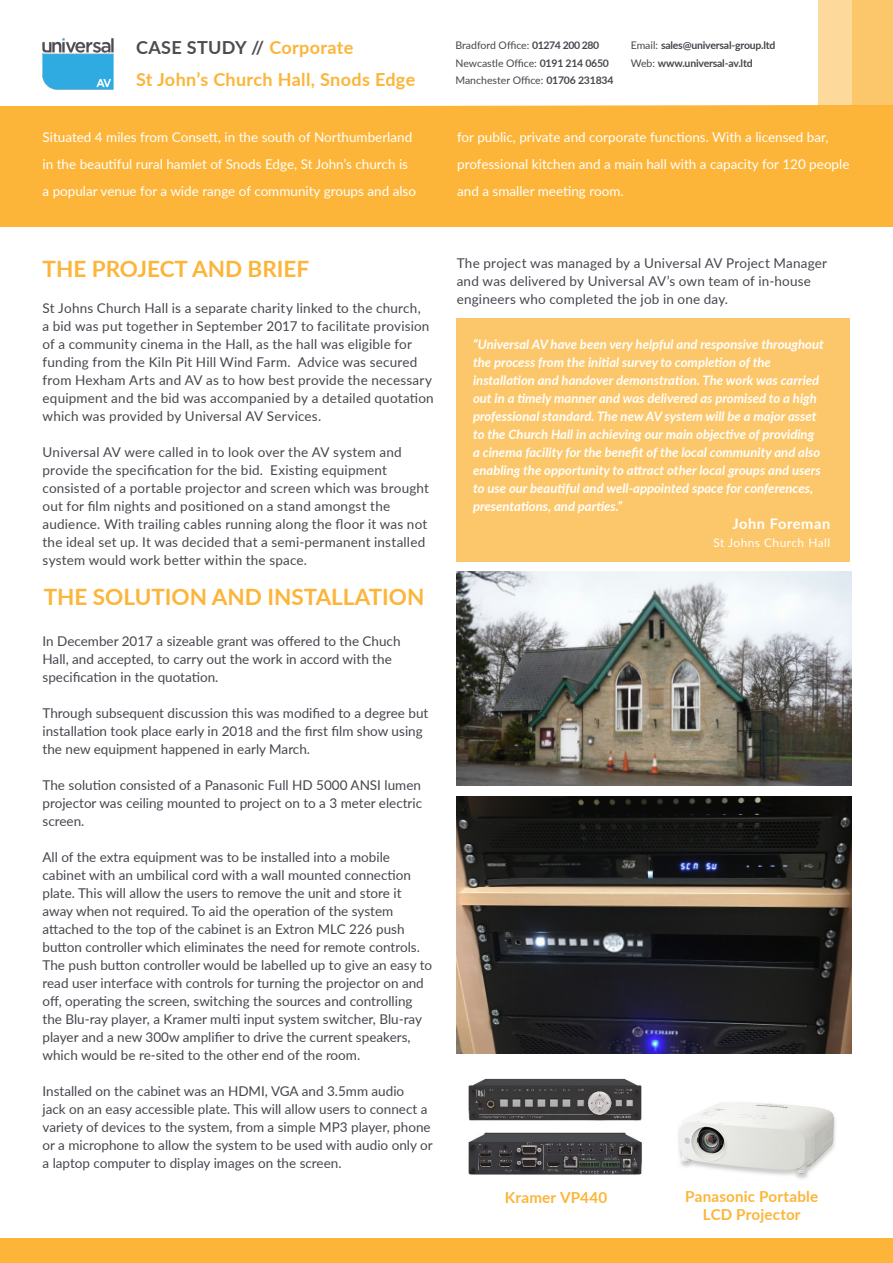
<style>
.page{position:relative;width:893px;height:1263px;background:#fff}
.page>*{position:absolute;margin:0;border:0;box-sizing:border-box;transform-origin:0 0}
.t1{font:700 22.5px "Lato";color:#fcb539}
.t2{font:700 18px "Lato";letter-spacing:.02em;color:#fcb539}
.t3{font:700 18px "Lato";letter-spacing:.02em;color:#4f4b52}
.t4{font:700 15.15px "Lato";letter-spacing:.015em;color:#fcb539}
.t5{font:700 14.55px "Lato";letter-spacing:.04em;color:#fff}
.t6{font:13.5px/18px "Lato";color:#47464e}
.t7{font:13.5px/27px "Lato";color:#fff}
.t8{font:italic 700 13.05px/18px "Lato";color:#fff}
.t9{font:12px "Lato";letter-spacing:.04em;color:#fff}
.t10{font:10.5px/17.9px "Lato";color:#47464e}
.t11{font:700 10.5px/17.5px "Lato";letter-spacing:-.02em;color:#47464e}
.s1{color:#fcb539}
.s2{font-weight:700}
.s3{font-weight:400}
</style>
<div class="page">
<svg style="left:398px;top:105px;width:420px;height:1px"></svg>
<svg style="left:818px;top:0;width:75px;height:106px;background:#fccf7f"></svg>
<img style="left:42px;top:38px;width:72px;height:52px">
<div style="left:0;top:1238px;width:893px;height:25px;background:#fcb539"></div>
<img style="left:678px;top:1102px;width:158px;height:77px">
<img style="left:468px;top:1078px;width:174px;height:97px">
<div style="left:0;top:106px;width:893px;height:121px;background:#fcb539"></div>
<div style="left:457px;top:318px;width:393px;height:243px;background:#fcc76a"></div>
<img style="left:457px;top:572px;width:394px;height:214px">
<img style="left:457px;top:796px;width:394px;height:257px">
<h2 class="t3" style="left:136px;top:35px;width:219px">CASE STUDY // <span class="s1">Corporate</span></h2>
<p class="t10" style="left:455px;top:35px;width:160px">Bradford Office: <span class="s2">01274 200 280<br></span>Newcastle Office: <span class="s2">0191 214 0650<br></span>Manchester Office: <span class="s2">01706 231834</span></p>
<p class="t11" style="left:631px;top:36px;width:146px"><span class="s3">Email:</span> sales@universal-group.ltd<br><span class="s3">Web:</span> www.universal-av.ltd</p>
<p class="t2" style="left:136px;top:66px;width:281px">St John’s Church Hall, Snods Edge</p>
<p class="t7" style="left:43px;top:123px;width:375px">Situated 4 miles from Consett, in the south of Northumberland in the beautiful rural hamlet of Snods Edge, St John’s church is a popular venue for a wide range of community groups and also</p>
<p class="t7" style="left:457px;top:123px;width:394px">for public, private and corporate functions. With a licensed bar, professional kitchen and a main hall with a capacity for 120 people and a smaller meeting room.</p>
<p class="t1" style="left:43px;top:252px;width:268px">THE PROJECT AND BRIEF</p>
<p class="t6" style="left:43px;top:298px;width:393px">St Johns Church Hall is a separate charity linked to the church,<br>a bid was put together in September 2017 to facilitate provision of a community cinema in the Hall, as the hall was eligible for funding from the Kiln Pit Hill Wind Farm. Advice was secured from Hexham Arts and AV as to how best provide the necessary equipment and the bid was accompanied by a detailed quotation which was provided by Universal AV Services.</p>
<p class="t6" style="left:43px;top:442px;width:388px">Universal AV were called in to look over the AV system and provide the specification for the bid. Existing equipment consisted of a portable projector and screen which was brought out for film nights and positioned on a stand amongst the audience. With trailing cables running along the floor it was not the ideal set up. It was decided that a semi-permanent installed system would work better within the space.</p>
<p class="t1" style="left:44px;top:580px;width:382px">THE SOLUTION AND INSTALLATION</p>
<p class="t6" style="left:43px;top:631px;width:360px">In December 2017 a sizeable grant was offered to the Chuch<br>Hall, and accepted, to carry out the work in accord with the specification in the quotation.</p>
<p class="t6" style="left:43px;top:703px;width:387px">Through subsequent discussion this was modified to a degree but installation took place early in 2018 and the first film show using the new equipment happened in early March.</p>
<p class="t6" style="left:43px;top:775px;width:381px;text-align:justify">The solution consisted of a Panasonic Full HD 5000 ANSI lumen projector was ceiling mounted to project on to a 3 meter electric screen.</p>
<p class="t6" style="left:43px;top:847px;width:391px">All of the extra equipment was to be installed into a mobile cabinet with an umbilical cord with a wall mounted connection plate. This will allow the users to remove the unit and store it away when not required. To aid the operation of the system attached to the top of the cabinet is an Extron MLC 226 push button controller which eliminates the need for remote controls.<br>The push button controller would be labelled up to give an easy to read user interface with controls for turning the projector on and off, operating the screen, switching the sources and controlling the Blu-ray player, a Kramer multi input system switcher, Blu-ray player and a new 300w amplifier to drive the current speakers, which would be re-sited to the other end of the room.</p>
<p class="t6" style="left:43px;top:1081px;width:392px">Installed on the cabinet was an HDMI, VGA and 3.5mm audio<br>jack on an easy accessible plate. This will allow users to connect a variety of devices to the system, from a simple MP3 player, phone or a microphone to allow the system to be used with audio only or a laptop computer to display images on the screen.</p>
<p class="t6" style="left:457px;top:253px;width:372px">The project was managed by a Universal AV Project Manager and was delivered by Universal AV’s own team of in-house engineers who completed the job in one day.</p>
<p class="t8" style="left:473px;top:334px;width:352px">“Universal AV have been very helpful and responsive throughout the process from the initial survey to completion of the installation and handover demonstration. The work was carried out in a timely manner and was delivered as promised to a high professional standard. The new AV system will be a major asset to the Church Hall in achieving our main objective of providing a cinema facility for the benefit of the local community and also enabling the opportunity to attract other local groups and users to use our beautiful and well-appointed space for conferences, presentations, and parties.”</p>
<p class="t5" style="left:732px;top:513px;width:99px">John Foreman</p>
<p class="t9" style="left:713px;top:534px;width:118px">St Johns Church Hall</p>
<p class="t4" style="left:505px;top:1186px;width:104px">Kramer VP440</p>
<p class="t4" style="left:685px;top:1185px;width:135px">Panasonic Portable</p>
<p class="t4" style="left:703px;top:1204px;width:99px">LCD Projector</p>
</div>
